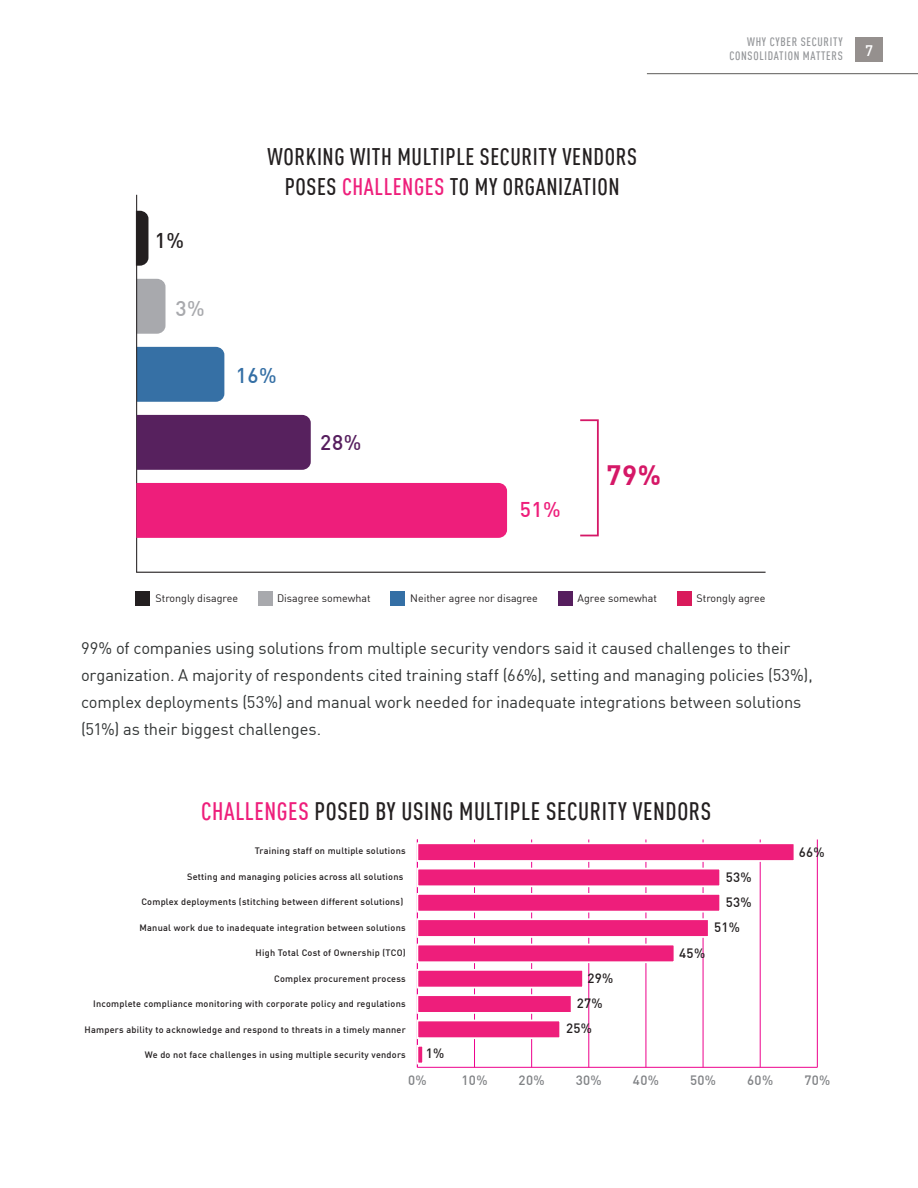
<style>
.page{position:relative;width:918px;height:1188px;background:#fff}
.page>*{position:absolute;margin:0;border:0;box-sizing:border-box;transform-origin:0 0}
.t1{font:700 27.45px "DIN Pro";color:#d51867}
.t2{font:500 condensed 24.75px "DIN Pro";letter-spacing:.025em;color:#231f20}
.t3{font:500 condensed 23.55px/29.8px "DIN Pro";letter-spacing:.025em;color:#231f20;text-align:center}
.t4{font:500 21px "DIN Pro";color:#346fa5}
.t5{font:500 21px "DIN Pro";color:#561e5e}
.t6{font:500 21px "DIN Pro";color:#ee1e7b}
.t7{font:500 21px "DIN Pro";color:#a8a9ad}
.t8{font:500 21px "DIN Pro";color:#231f20}
.Body_Copy{font:16.5px/27px "DIN Pro";letter-spacing:-.01em;color:#313434}
.t9{font:500 15px "DIN Pro";color:#fff}
.t10{font:500 13.35px "DIN Pro";letter-spacing:.025em;color:#231f20}
.t11{font:500 13.35px "DIN Pro";letter-spacing:.025em;color:#808285}
.t12{font:500 condensed 12px/13.5px "DIN Pro";letter-spacing:.06em;color:#939598;text-align:right}
.t13{font:10.65px "DIN Pro";color:#231f20}
.t14{font:500 9.15px "DIN Pro";letter-spacing:.025em;color:#231f20}
.s1{color:#ee1e7b}
</style>
<div class="page">
<div style="left:856px;top:38px;width:27px;height:24px;background:#95908e"></div>
<hr style="left:647px;top:73px;width:271px;height:1px;background:#5c5b59">
<div style="left:136px;top:591px;width:14px;height:14px;background:#231f20"></div>
<div style="left:258px;top:591px;width:14px;height:14px;background:#a8a9ad"></div>
<div style="left:391px;top:591px;width:14px;height:14px;background:#346fa5"></div>
<div style="left:558px;top:591px;width:14px;height:14px;background:#561e5e"></div>
<div style="left:677px;top:592px;width:14px;height:14px;background:#d91a5b"></div>
<hr style="left:136px;top:572px;width:630px;height:1px;background:#231f20">
<svg style="left:580px;top:419px;width:19px;height:117px"></svg>
<div style="left:137px;top:347px;width:87px;height:55px;background:#3670a5"></div>
<svg style="left:137px;top:279px;width:29px;height:55px;background:#aaabaf"></svg>
<svg style="left:137px;top:211px;width:11px;height:55px"></svg>
<hr style="left:136px;top:195px;width:1px;height:377px;background:#231f20">
<div style="left:136px;top:483px;width:371px;height:55px;background:#ee1e7b"></div>
<div style="left:137px;top:415px;width:174px;height:55px;background:#57215e"></div>
<hr style="left:417px;top:1067px;width:400px;height:1px;background:#ed028c">
<hr style="left:475px;top:839px;width:1px;height:228px;background:#fefbfd">
<hr style="left:474px;top:839px;width:1px;height:228px;background:#ed028c">
<svg style="left:532px;top:839px;width:1px;height:228px"></svg>
<hr style="left:531px;top:839px;width:1px;height:228px;background:#ed028c">
<hr style="left:588px;top:839px;width:1px;height:228px;background:#ed028c">
<hr style="left:646px;top:839px;width:1px;height:228px;background:#ed028c">
<hr style="left:703px;top:839px;width:1px;height:228px;background:#ed028c">
<hr style="left:760px;top:839px;width:1px;height:228px;background:#ed028c">
<hr style="left:817px;top:839px;width:1px;height:228px;background:#ed028c">
<hr style="left:417px;top:839px;width:1px;height:228px;background:#ed028c">
<div style="left:417px;top:843px;width:377px;height:18px;background:#ee1e7b"></div>
<div style="left:416px;top:842px;width:379px;height:20px;border:2px solid #fff"></div>
<div style="left:417px;top:869px;width:303px;height:17px;background:#ee1e7b"></div>
<div style="left:416px;top:868px;width:305px;height:19px;border:2px solid #fff"></div>
<div style="left:417px;top:894px;width:303px;height:18px;background:#ee1e7b"></div>
<div style="left:416px;top:893px;width:305px;height:20px;border:2px solid #fff"></div>
<div style="left:417px;top:919px;width:292px;height:18px;background:#ee1e7b"></div>
<div style="left:416px;top:918px;width:294px;height:20px;border:2px solid #fff"></div>
<div style="left:417px;top:945px;width:257px;height:17px;background:#ee1e7b"></div>
<div style="left:416px;top:944px;width:259px;height:19px;border:2px solid #fff"></div>
<div style="left:417px;top:970px;width:166px;height:18px;background:#ee1e7b"></div>
<div style="left:416px;top:969px;width:168px;height:19px;border:2px solid #fff"></div>
<div style="left:417px;top:995px;width:155px;height:18px;background:#ee1e7b"></div>
<div style="left:416px;top:994px;width:157px;height:20px;border:2px solid #fff"></div>
<div style="left:417px;top:1020px;width:143px;height:18px;background:#ee1e7b"></div>
<div style="left:416px;top:1020px;width:145px;height:19px;border:2px solid #fff"></div>
<div style="left:417px;top:1046px;width:6px;height:18px;background:#ee1e7b"></div>
<div style="left:416px;top:1045px;width:8px;height:19px;border:2px solid #fff"></div>
<h3 class="t12" style="left:729px;top:34px;width:115px">WHY CYBER SECURITY<br>CONSOLIDATION MATTERS</h3>
<h3 class="t9" style="left:865px;top:39px;width:9px">7</h3>
<p class="t8" style="left:155px;top:224px;width:31px">1%</p>
<p class="t7" style="left:176px;top:292px;width:31px">3%</p>
<p class="t3" style="left:267px;top:140px;width:371px">WORKING WITH MULTIPLE SECURITY VENDORS<br>POSES <span class="s1">CHALLENGES</span> TO MY ORGANIZATION</p>
<p class="t4" style="left:236px;top:359px;width:42px">16%</p>
<p class="t5" style="left:320px;top:426px;width:42px">28%</p>
<p class="t6" style="left:520px;top:493px;width:42px">51%</p>
<p class="t1" style="left:607px;top:454px;width:56px">79%</p>
<p class="t13" style="left:156px;top:590px;width:84px">Strongly disagree</p>
<p class="t13" style="left:277px;top:590px;width:95px">Disagree somewhat</p>
<p class="t13" style="left:410px;top:590px;width:129px">Neither agree nor disagree</p>
<p class="t13" style="left:578px;top:590px;width:81px">Agree somewhat</p>
<p class="t13" style="left:697px;top:590px;width:70px">Strongly agree</p>
<p class="Body_Copy" style="left:81px;top:634px;width:733px">99% of companies using solutions from multiple security vendors said it caused challenges to their organization. A majority of respondents cited training staff (66%), setting and managing policies (53%), complex deployments (53%) and manual work needed for inadequate integrations between solutions (51%) as their biggest challenges.</p>
<p class="t2" style="left:201px;top:794px;width:512px"><span class="s1">CHALLENGES</span> POSED BY USING MULTIPLE SECURITY VENDORS</p>
<p class="t14" style="left:255px;top:844px;width:153px">Training staff on multiple solutions</p>
<p class="t14" style="left:187px;top:869px;width:218px">Setting and managing policies across all solutions</p>
<p class="t14" style="left:141px;top:895px;width:263px">Complex deployments (stitching between different solutions)</p>
<p class="t14" style="left:140px;top:920px;width:268px">Manual work due to inadequate integration between solutions</p>
<p class="t14" style="left:256px;top:946px;width:152px">High Total Cost of Ownership (TCO)</p>
<p class="t14" style="left:274px;top:971px;width:133px">Complex procurement process</p>
<p class="t14" style="left:93px;top:997px;width:314px">Incomplete compliance monitoring with corporate policy and regulations</p>
<p class="t14" style="left:85px;top:1022px;width:323px">Hampers ability to acknowledge and respond to threats in a timely manner</p>
<p class="t14" style="left:145px;top:1048px;width:262px">We do not face challenges in using multiple security vendors</p>
<p class="t10" style="left:426px;top:1043px;width:20px">1%</p>
<p class="t10" style="left:587px;top:968px;width:28px">29%</p>
<p class="t10" style="left:577px;top:993px;width:28px">27%</p>
<p class="t10" style="left:566px;top:1018px;width:28px">25%</p>
<p class="t10" style="left:679px;top:943px;width:28px">45%</p>
<p class="t10" style="left:726px;top:866px;width:28px">53%</p>
<p class="t10" style="left:726px;top:892px;width:28px">53%</p>
<p class="t10" style="left:714px;top:917px;width:28px">51%</p>
<p class="t10" style="left:799px;top:841px;width:28px">66%</p>
<p class="t11" style="left:408px;top:1070px;width:20px">0%</p>
<p class="t11" style="left:462px;top:1070px;width:28px">10%</p>
<p class="t11" style="left:519px;top:1070px;width:28px">20%</p>
<p class="t11" style="left:576px;top:1070px;width:28px">30%</p>
<p class="t11" style="left:633px;top:1070px;width:28px">40%</p>
<p class="t11" style="left:690px;top:1070px;width:28px">50%</p>
<p class="t11" style="left:747px;top:1070px;width:28px">60%</p>
<p class="t11" style="left:804px;top:1070px;width:28px">70%</p>
</div>
